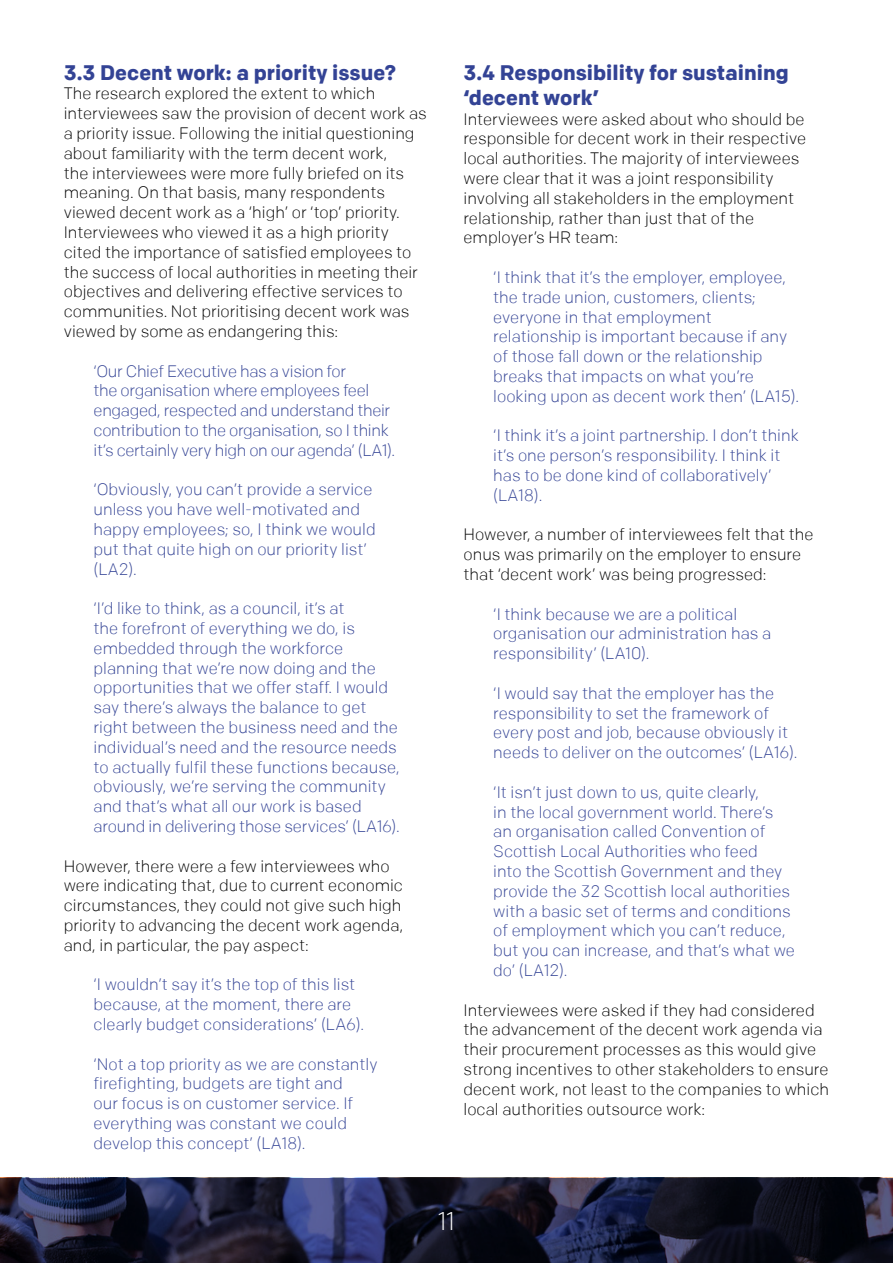
<style>
.page{position:relative;width:893px;height:1263px;background:#fff}
.page>*{position:absolute;margin:0;border:0;box-sizing:border-box;transform-origin:0 0}
.t1{font:300 25.5px "Chrono Web";color:#fff}
.t2{font:700 21px/25.2px "Chrono Web";color:#334395}
.t3{font:300 16.5px/19.8px "Chrono Web";color:#334395}
.t4{font:300 16.5px/19.8px "Chrono Web";color:#000}
.t5{font:300 16.5px/19.8px "Chrono Web";letter-spacing:-.02em;color:#334395}
</style>
<div class="page">
<svg style="left:0;top:1178px;width:893px;height:85px;background:#1b1d35"></svg>
<p class="t2" style="left:64px;top:59px;width:334px">3.3 Decent work: a priority issue?</p>
<p class="t4" style="left:64px;top:84px;width:365px">The research explored the extent to which interviewees saw the provision of decent work as a priority issue. Following the initial questioning about familiarity with the term decent work,<br>the interviewees were more fully briefed on its meaning. On that basis, many respondents viewed decent work as a ‘high’ or ‘top’ priority.<br>Interviewees who viewed it as a high priority cited the importance of satisfied employees to the success of local authorities in meeting their objectives and delivering effective services to communities. Not prioritising decent work was viewed by some as endangering this:</p>
<p class="t5" style="left:94px;top:361px;width:303px">‘Our Chief Executive has a vision for<br>the organisation where employees feel engaged, respected and understand their contribution to the organisation, so I think it’s certainly very high on our agenda’ (LA1).</p>
<p class="t3" style="left:94px;top:480px;width:284px">‘Obviously, you can’t provide a service unless you have well-motivated and happy employees; so, I think we would put that quite high on our priority list’ (LA2).</p>
<p class="t3" style="left:94px;top:598px;width:308px">‘I’d like to think, as a council, it’s at<br>the forefront of everything we do, is embedded through the workforce planning that we’re now doing and the opportunities that we offer staff. I would say there’s always the balance to get right between the business need and the individual’s need and the resource needs to actually fulfil these functions because, obviously, we’re serving the community and that’s what all our work is based around in delivering those services’ (LA16).</p>
<p class="t4" style="left:64px;top:856px;width:341px">However, there were a few interviewees who were indicating that, due to current economic circumstances, they could not give such high priority to advancing the decent work agenda, and, in particular, the pay aspect:</p>
<p class="t3" style="left:94px;top:975px;width:272px">‘I wouldn’t say it’s the top of this list because, at the moment, there are clearly budget considerations’ (LA6).</p>
<p class="t3" style="left:94px;top:1054px;width:285px">‘Not a top priority as we are constantly firefighting, budgets are tight and<br>our focus is on customer service. If everything was constant we could develop this concept’ (LA18).</p>
<p class="t2" style="left:463px;top:59px;width:327px">3.4 Responsibility for sustaining ‘decent work’</p>
<p class="t4" style="left:463px;top:109px;width:344px">Interviewees were asked about who should be responsible for decent work in their respective local authorities. The majority of interviewees were clear that it was a joint responsibility involving all stakeholders in the employment relationship, rather than just that of the employer’s HR team:</p>
<p class="t3" style="left:493px;top:267px;width:307px">‘I think that it’s the employer, employee, the trade union, customers, clients; everyone in that employment relationship is important because if any of those fall down or the relationship breaks that impacts on what you’re looking upon as decent work then’ (LA15).</p>
<p class="t3" style="left:493px;top:426px;width:307px">‘I think it’s a joint partnership. I don’t think it’s one person’s responsibility. I think it has to be done kind of collaboratively’ (LA18).</p>
<p class="t4" style="left:463px;top:525px;width:352px">However, a number of interviewees felt that the onus was primarily on the employer to ensure that ‘decent work’ was being progressed:</p>
<p class="t3" style="left:493px;top:604px;width:280px">‘I think because we are a political organisation our administration has a responsibility’ (LA10).</p>
<p class="t3" style="left:493px;top:683px;width:306px">‘I would say that the employer has the responsibility to set the framework of every post and job, because obviously it needs to deliver on the outcomes’ (LA16).</p>
<p class="t3" style="left:493px;top:782px;width:303px">‘It isn’t just down to us, quite clearly,<br>in the local government world. There’s an organisation called Convention of Scottish Local Authorities who feed<br>into the Scottish Government and they provide the 32 Scottish local authorities with a basic set of terms and conditions of employment which you can’t reduce, but you can increase, and that’s what we do’ (LA12).</p>
<p class="t4" style="left:463px;top:1000px;width:367px">Interviewees were asked if they had considered the advancement of the decent work agenda via their procurement processes as this would give strong incentives to other stakeholders to ensure decent work, not least to the companies to which local authorities outsource work:</p>
<h1 class="t1" style="left:438px;top:1207px;width:18px">11</h1>
</div>
